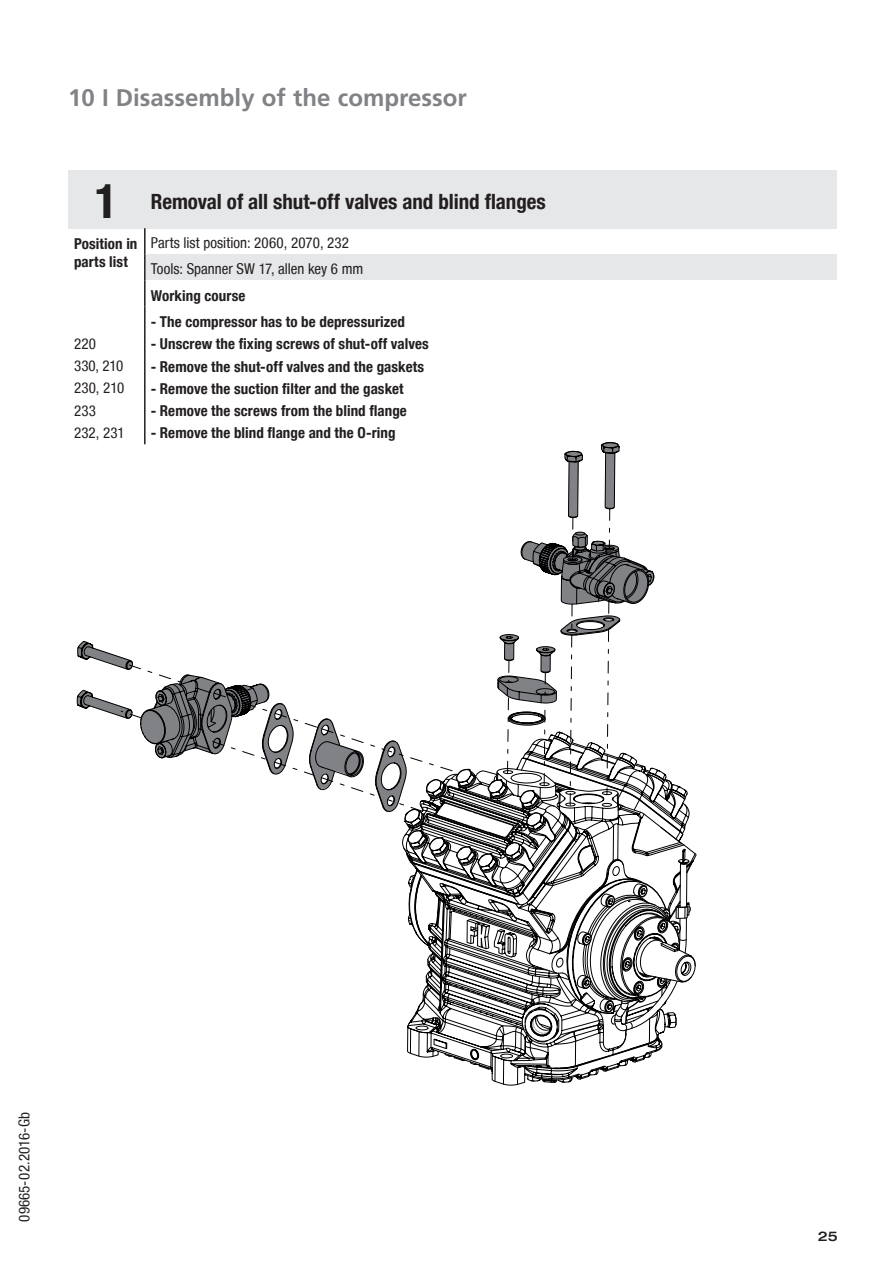
<style>
.page{position:relative;width:893px;height:1263px;background:#fff}
.page>*{position:absolute;margin:0;border:0;box-sizing:border-box;transform-origin:0 0}
.t1{font:700 condensed 48px "Helvetica Neue LT";color:#231f20}
.t2{font:700 24px "Frutiger LT Com";color:#808285}
.t3{font:700 condensed 21px "Helvetica Neue LT";letter-spacing:-.005em;color:#231f20}
.t4{font:700 condensed 15px/18px "Helvetica Neue LT";letter-spacing:.005em;color:#231f20}
.t5{font:condensed 15px/22.2px "Helvetica Neue LT";letter-spacing:.005em;color:#231f20}
.t6{font:500 expanded 13.5px "Helvetica Neue LT";color:#231f20}
</style>
<div class="page">
<div style="left:68px;top:170px;width:77px;height:58px;background:#e6e7e9"></div>
<div style="left:145px;top:170px;width:691px;height:58px;background:#e6e7e9"></div>
<div style="left:145px;top:254px;width:691px;height:26px;background:#e6e7e9"></div>
<hr style="left:144px;top:228px;width:2px;height:26px;background:#231f20">
<hr style="left:144px;top:254px;width:2px;height:26px;background:#231f20">
<hr style="left:144px;top:280px;width:2px;height:27px;background:#231f20">
<hr style="left:144px;top:307px;width:2px;height:137px;background:#231f20">
<svg style="left:77px;top:689px;width:44px;height:28px"></svg>
<svg style="left:77px;top:641px;width:44px;height:27px"></svg>
<svg style="left:564px;top:442px;width:91px;height:162px"></svg>
<svg style="left:121px;top:508px;width:489px;height:288px"></svg>
<svg style="left:375px;top:615px;width:322px;height:469px"></svg>
<h2 class="t2" style="left:68px;top:84px;width:400px">10 I Disassembly of the compressor</h2>
<h1 class="t1" style="left:95px;top:172px;width:25px">1</h1>
<h3 class="t3" style="left:151px;top:189px;width:397px">Removal of all shut-off valves and blind flanges</h3>
<p class="t4" style="left:74px;top:234px;width:65px">Position in parts list</p>
<p class="t5" style="left:151px;top:230px;width:214px;line-height:26px">Parts list position: 2060, 2070, 232<br>Tools: Spanner SW 17, allen key 6 mm</p>
<p class="t4" style="left:151px;top:286px;width:96px">Working course</p>
<p class="t5" style="left:74px;top:332px;width:52px">220<br>330, 210<br>230, 210<br>233<br>232, 231</p>
<p class="t4" style="left:151px;top:312px;width:256px">- The compressor has to be depressurized</p>
<p class="t4" style="left:151px;top:335px;width:280px">- Unscrew the fixing screws of shut-off valves</p>
<p class="t4" style="left:151px;top:357px;width:275px">- Remove the shut-off valves and the gaskets</p>
<p class="t4" style="left:151px;top:379px;width:254px">- Remove the suction filter and the gasket</p>
<p class="t4" style="left:151px;top:401px;width:258px">- Remove the screws from the blind flange</p>
<p class="t4" style="left:151px;top:424px;width:246px">- Remove the blind flange and the O-ring</p>
<p class="t5" style="left:13px;top:1221px;width:111px;rotate:-90deg">09665-02.2016-Gb</p>
<p class="t6" style="left:818px;top:1228px;width:21px">25</p>
</div>
